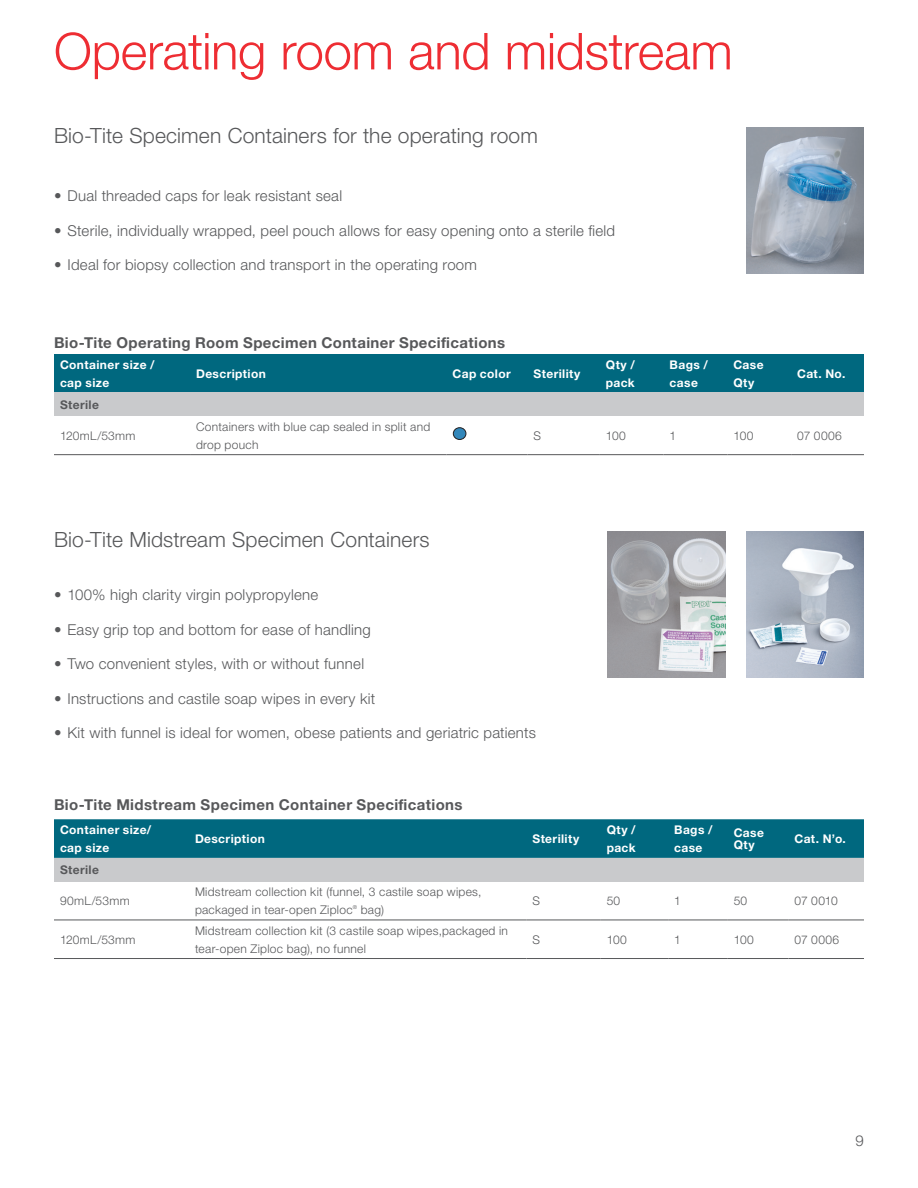
<style>
.page{position:relative;width:918px;height:1188px;background:#fff}
.page>*{position:absolute;margin:0;border:0;box-sizing:border-box;transform-origin:0 0}
.Headline{font:300 51px "Helvetica Neue LTW1 G";letter-spacing:-.01em;color:#ee2d33}
.Secondary_Header{font:300 21px "Helvetica Neue LTW1 G";letter-spacing:.01em;color:#57585a}
.t1{font:300 15px "Helvetica Neue LTW1 G";letter-spacing:.015em;color:#57585a}
.Table_Title{font:700 15px "Helvetica Neue LTW1 G";letter-spacing:.025em;color:#57585a}
.Table_Text_-_Left{font:300 12px/18px "Helvetica Neue LTW1 G";letter-spacing:.025em;color:#57585a}
.Title_Row_-_Left{font:700 12px/18px "Helvetica Neue LTW1 G";letter-spacing:.03em;color:#fff}
.Section_Group{font:700 12px "Helvetica Neue LTW1 G";letter-spacing:.035em;color:#57585a}
.Table_Text_-_Left-2{font:300 5.4px "Helvetica Neue LTW1 G";color:#57585a}
</style>
<div class="page">
<div style="left:54px;top:354px;width:810px;height:39px;background:#00687f"></div>
<div style="left:54px;top:393px;width:810px;height:23px;background:#c9cacc"></div>
<hr style="left:54px;top:454px;width:136px;height:1px;background:#57585a">
<hr style="left:190px;top:454px;width:257px;height:1px;background:#57585a">
<hr style="left:447px;top:454px;width:81px;height:1px;background:#57585a">
<hr style="left:528px;top:454px;width:72px;height:1px;background:#57585a">
<hr style="left:600px;top:454px;width:64px;height:1px;background:#57585a">
<hr style="left:664px;top:454px;width:63px;height:1px;background:#57585a">
<hr style="left:727px;top:454px;width:64px;height:1px;background:#57585a">
<hr style="left:791px;top:454px;width:73px;height:1px;background:#57585a">
<img style="left:747px;top:128px;width:117px;height:145px">
<img style="left:608px;top:532px;width:117px;height:146px">
<img style="left:747px;top:532px;width:117px;height:146px">
<div style="left:54px;top:819px;width:810px;height:39px;background:#00687f"></div>
<div style="left:54px;top:858px;width:810px;height:23px;background:#c9cacc"></div>
<hr style="left:54px;top:958px;width:135px;height:1px;background:#57585a">
<hr style="left:189px;top:958px;width:337px;height:1px;background:#57585a">
<hr style="left:526px;top:958px;width:75px;height:1px;background:#57585a">
<hr style="left:601px;top:958px;width:67px;height:1px;background:#57585a">
<hr style="left:668px;top:958px;width:60px;height:1px;background:#57585a">
<hr style="left:728px;top:958px;width:61px;height:1px;background:#57585a">
<hr style="left:789px;top:958px;width:75px;height:1px;background:#57585a">
<hr style="left:54px;top:920px;width:135px;height:1px;background:#57585a">
<hr style="left:189px;top:920px;width:337px;height:1px;background:#57585a">
<hr style="left:526px;top:920px;width:75px;height:1px;background:#57585a">
<hr style="left:601px;top:920px;width:67px;height:1px;background:#57585a">
<hr style="left:668px;top:920px;width:60px;height:1px;background:#57585a">
<hr style="left:728px;top:920px;width:61px;height:1px;background:#57585a">
<hr style="left:789px;top:920px;width:75px;height:1px;background:#57585a">
<div style="left:453px;top:428px;width:13px;height:11px;background:#3287ba;border-radius:50%"></div>
<div style="left:453px;top:427px;width:13px;height:13px;border:1px solid #231f20;border-radius:50%"></div>
<p class="Headline" style="left:54px;top:20px;width:680px">Operating room and midstream</p>
<p class="Secondary_Header" style="left:54px;top:122px;width:485px">Bio-Tite Specimen Containers for the operating room</p>
<p class="t1" style="left:54px;top:186px;width:290px">• Dual threaded caps for leak resistant seal</p>
<p class="t1" style="left:54px;top:221px;width:563px">• Sterile, individually wrapped, peel pouch allows for easy opening onto a sterile field</p>
<p class="t1" style="left:54px;top:255px;width:425px">• Ideal for biopsy collection and transport in the operating room</p>
<p class="Table_Title" style="left:54px;top:333px;width:453px">Bio-Tite Operating Room Specimen Container Specifications</p>
<p class="Title_Row_-_Left" style="left:60px;top:355px;width:96px">Container size /</p>
<p class="Title_Row_-_Left" style="left:60px;top:373px;width:51px">cap size</p>
<p class="Title_Row_-_Left" style="left:196px;top:364px;width:71px">Description</p>
<p class="Title_Row_-_Left" style="left:453px;top:364px;width:60px">Cap color</p>
<p class="Title_Row_-_Left" style="left:534px;top:364px;width:48px">Sterility</p>
<p class="Title_Row_-_Left" style="left:606px;top:355px;width:31px">Qty / pack</p>
<p class="Title_Row_-_Left" style="left:670px;top:355px;width:40px">Bags / case</p>
<p class="Title_Row_-_Left" style="left:733px;top:355px;width:32px">Case<br>Qty</p>
<p class="Title_Row_-_Left" style="left:797px;top:364px;width:50px">Cat. No.</p>
<p class="Section_Group" style="left:60px;top:397px;width:41px">Sterile</p>
<p class="Table_Text_-_Left" style="left:60px;top:426px;width:77px">120mL/53mm</p>
<p class="Table_Text_-_Left" style="left:196px;top:417px;width:236px">Containers with blue cap sealed in split and drop pouch</p>
<p class="Table_Text_-_Left" style="left:534px;top:426px;width:9px">S</p>
<p class="Table_Text_-_Left" style="left:606px;top:426px;width:22px">100</p>
<p class="Table_Text_-_Left" style="left:670px;top:426px;width:8px">1</p>
<p class="Table_Text_-_Left" style="left:733px;top:426px;width:22px">100</p>
<p class="Table_Text_-_Left" style="left:797px;top:426px;width:46px">07 0006</p>
<p class="Secondary_Header" style="left:54px;top:527px;width:377px">Bio-Tite Midstream Specimen Containers</p>
<p class="t1" style="left:54px;top:585px;width:266px">• 100% high clarity virgin polypropylene</p>
<p class="t1" style="left:54px;top:620px;width:318px">• Easy grip top and bottom for ease of handling</p>
<p class="t1" style="left:54px;top:654px;width:312px">• Two convenient styles, with or without funnel</p>
<p class="t1" style="left:54px;top:689px;width:323px">• Instructions and castile soap wipes in every kit</p>
<p class="t1" style="left:54px;top:723px;width:483px">• Kit with funnel is ideal for women, obese patients and geriatric patients</p>
<p class="Table_Title" style="left:54px;top:795px;width:410px">Bio-Tite Midstream Specimen Container Specifications</p>
<p class="Title_Row_-_Left" style="left:60px;top:821px;width:93px">Container size/</p>
<p class="Title_Row_-_Left" style="left:60px;top:839px;width:51px">cap size</p>
<p class="Title_Row_-_Left" style="left:195px;top:830px;width:71px">Description</p>
<p class="Title_Row_-_Left" style="left:533px;top:830px;width:48px">Sterility</p>
<p class="Title_Row_-_Left" style="left:607px;top:821px;width:31px">Qty / pack</p>
<p class="Title_Row_-_Left" style="left:674px;top:821px;width:40px">Bags / case</p>
<p class="Title_Row_-_Left" style="left:734px;top:827px;width:32px;line-height:12px">Case<br>Qty</p>
<p class="Title_Row_-_Left" style="left:795px;top:830px;width:53px">Cat. N’o.</p>
<p class="Section_Group" style="left:60px;top:862px;width:41px">Sterile</p>
<p class="Table_Text_-_Left" style="left:60px;top:892px;width:71px">90mL/53mm</p>
<p class="Table_Text_-_Left" style="left:195px;top:883px;width:288px">Midstream collection kit (funnel, 3 castile soap wipes, packaged in tear-open Ziploc</p>
<p class="Table_Text_-_Left-2" style="left:353px;top:904px;width:6px">®</p>
<p class="Table_Text_-_Left" style="left:361px;top:901px;width:25px">bag)</p>
<p class="Table_Text_-_Left" style="left:533px;top:892px;width:9px">S</p>
<p class="Table_Text_-_Left" style="left:607px;top:892px;width:15px">50</p>
<p class="Table_Text_-_Left" style="left:674px;top:892px;width:8px">1</p>
<p class="Table_Text_-_Left" style="left:734px;top:892px;width:15px">50</p>
<p class="Table_Text_-_Left" style="left:795px;top:892px;width:45px">07 0010</p>
<p class="Table_Text_-_Left" style="left:60px;top:930px;width:77px">120mL/53mm</p>
<p class="Table_Text_-_Left" style="left:195px;top:921px;width:314px">Midstream collection kit (3 castile soap wipes,packaged in tear-open Ziploc bag), no funnel</p>
<p class="Table_Text_-_Left" style="left:533px;top:930px;width:9px">S</p>
<p class="Table_Text_-_Left" style="left:607px;top:930px;width:22px">100</p>
<p class="Table_Text_-_Left" style="left:674px;top:930px;width:8px">1</p>
<p class="Table_Text_-_Left" style="left:734px;top:930px;width:22px">100</p>
<p class="Table_Text_-_Left" style="left:795px;top:930px;width:46px">07 0006</p>
<p class="t1" style="left:856px;top:1131px;width:10px">9</p>
</div>
